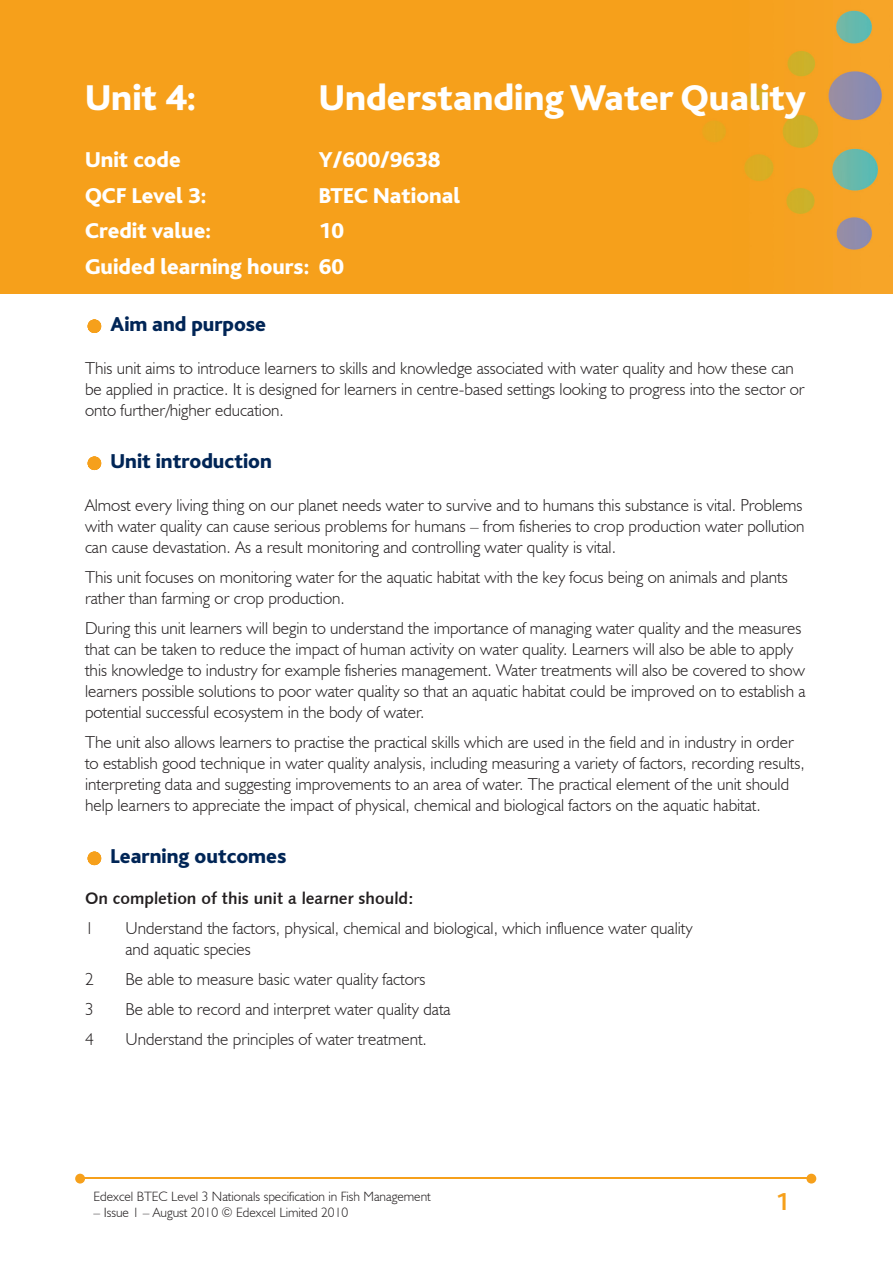
<style>
.page{position:relative;width:893px;height:1263px;background:#fff}
.page>*{position:absolute;margin:0;border:0;box-sizing:border-box;transform-origin:0 0}
.t1{font:800 37.5px "Bliss";color:#fff}
.t2{font:700 25.5px "Bliss";color:#f6a01b}
.t3{font:800 22.5px/35.7px "Bliss";color:#fff;text-align:right}
.t4{font:800 21px "Bliss";color:#002556}
.t5{font:300 17.25px/21px "Humanist 521 BT";color:#231f20}
.t6{font:16.5px "Humanist 531 BT Bold A";color:#231f20}
.t7{font:300 13.5px "Humanist 521 BT";color:#231f20}
</style>
<div class="page">
<img style="left:0;top:0;width:893px;height:293px">
<hr style="left:84px;top:1178px;width:727px;height:1px;background:#f6a01b">
<svg style="left:806px;top:1174px;width:10px;height:9px"></svg>
<svg style="left:75px;top:1174px;width:10px;height:9px"></svg>
<svg style="left:88px;top:319px;width:13px;height:14px"></svg>
<svg style="left:88px;top:456px;width:13px;height:14px"></svg>
<svg style="left:88px;top:852px;width:13px;height:13px"></svg>
<h1 class="t1" style="left:85px;top:79px;width:113px">Unit 4:</h1>
<h1 class="t1" style="left:319px;top:79px;width:488px">Understanding Water Quality</h1>
<h3 class="t3" style="left:85px;top:142px;width:97px">Unit code</h3>
<h3 class="t3" style="left:319px;top:142px;width:123px">Y/600/9638</h3>
<h3 class="t3" style="left:85px;top:178px;width:123px">QCF Level 3:</h3>
<h3 class="t3" style="left:319px;top:178px;width:143px">BTEC National</h3>
<h3 class="t3" style="left:85px;top:214px;width:128px">Credit value:</h3>
<h3 class="t3" style="left:85px;top:214px;width:261px">10<br>Guided learning hours: 60</h3>
<p class="t4" style="left:111px;top:313px;width:157px">Aim and purpose</p>
<p class="t5" style="left:85px;top:357px;width:721px">This unit aims to introduce learners to skills and knowledge associated with water quality and how these can be applied in practice. It is designed for learners in centre-based settings looking to progress into the sector or onto further/higher education.</p>
<p class="t4" style="left:111px;top:450px;width:163px">Unit introduction</p>
<p class="t5" style="left:85px;top:494px;width:721px;text-align:justify">Almost every living thing on our planet needs water to survive and to humans this substance is vital. Problems with water quality can cause serious problems for humans – from fisheries to crop production water pollution can cause devastation. As a result monitoring and controlling water quality is vital.</p>
<p class="t5" style="left:85px;top:566px;width:704px">This unit focuses on monitoring water for the aquatic habitat with the key focus being on animals and plants rather than farming or crop production.</p>
<p class="t5" style="left:85px;top:617px;width:722px">During this unit learners will begin to understand the importance of managing water quality and the measures that can be taken to reduce the impact of human activity on water quality. Learners will also be able to apply this knowledge to industry for example fisheries management. Water treatments will also be covered to show learners possible solutions to poor water quality so that an aquatic habitat could be improved on to establish a potential successful ecosystem in the body of water.</p>
<p class="t5" style="left:85px;top:731px;width:721px">The unit also allows learners to practise the practical skills which are used in the field and in industry in order to establish good technique in water quality analysis, including measuring a variety of factors, recording results, interpreting data and suggesting improvements to an area of water. The practical element of the unit should help learners to appreciate the impact of physical, chemical and biological factors on the aquatic habitat.</p>
<p class="t4" style="left:111px;top:845px;width:177px">Learning outcomes</p>
<p class="t6" style="left:85px;top:888px;width:330px">On completion of this unit a learner should:</p>
<p class="t5" style="left:85px;top:918px;width:10px">1</p>
<p class="t5" style="left:125px;top:918px;width:569px">Understand the factors, physical, chemical and biological, which influence water quality and aquatic species</p>
<p class="t5" style="left:85px;top:969px;width:10px">2</p>
<p class="t5" style="left:125px;top:969px;width:302px">Be able to measure basic water quality factors</p>
<p class="t5" style="left:85px;top:999px;width:10px">3</p>
<p class="t5" style="left:125px;top:999px;width:327px">Be able to record and interpret water quality data</p>
<p class="t5" style="left:85px;top:1029px;width:10px">4</p>
<p class="t5" style="left:125px;top:1029px;width:303px">Understand the principles of water treatment.</p>
<p class="t7" style="left:94px;top:1188px;width:339px">Edexcel BTEC Level 3 Nationals specification in Fish Management</p>
<p class="t7" style="left:94px;top:1204px;width:256px">– Issue 1 – August 2010 © Edexcel Limited 2010</p>
<h2 class="t2" style="left:775px;top:1189px;width:15px">1</h2>
</div>
